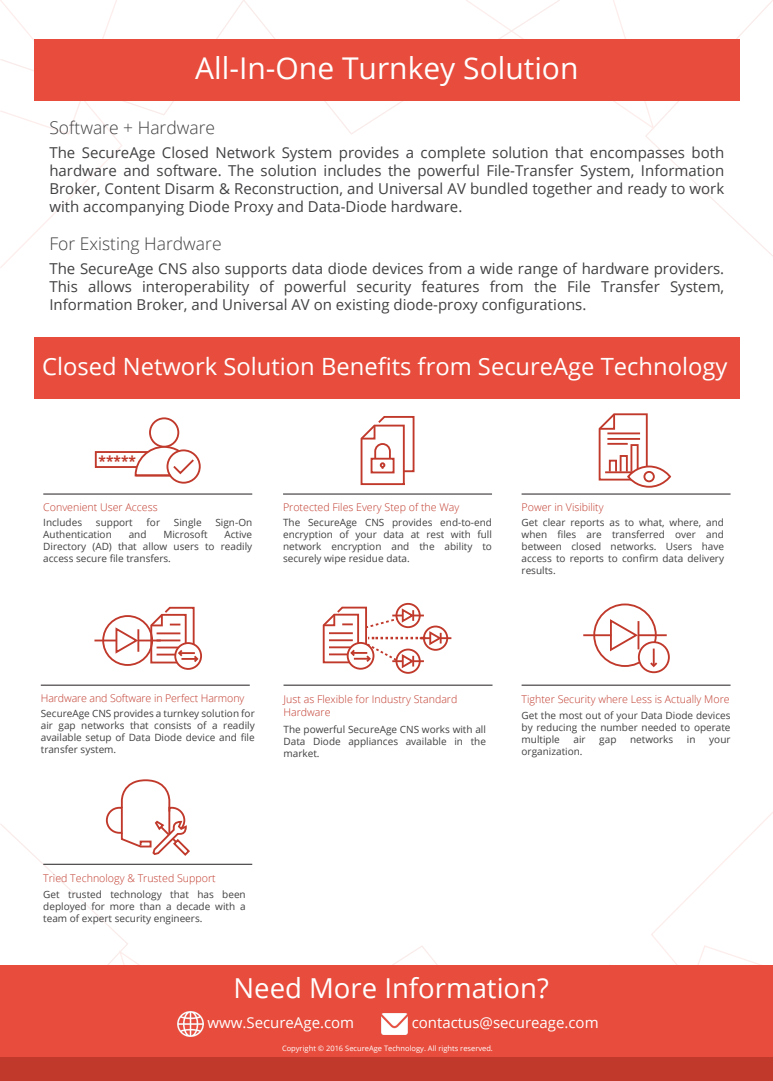
<style>
.page{position:relative;width:773px;height:1081px;background:#fff}
.page>*{position:absolute;margin:0;border:0;box-sizing:border-box;transform-origin:0 0}
.t1{font:30px "Open Sans";color:#fff}
.t2{font:27.5px "Open Sans";color:#fff}
.t3{font:23.75px "Open Sans";color:#fff}
.t4{font:300 17.5px "Open Sans";color:#414042}
.t5{font:15px/18px "Open Sans";color:#414042;text-align:justify}
.t6{font:15px "Open Sans";color:#fff}
.t7{font:700 13.75px "Open Sans";color:#c0392b}
.t8{font:300 10.62px/12.8px "Open Sans";color:#c0392b}
.t9{font:10px/12px "Open Sans";color:#414042;text-align:justify}
.t10{font:7.5px "Open Sans";color:#fff}
</style>
<div class="page">
<svg style="left:613px;top:0;width:160px;height:256px"></svg>
<svg style="left:0;top:136px;width:122px;height:132px"></svg>
<svg style="left:0;top:0;width:560px;height:136px"></svg>
<svg style="left:651px;top:812px;width:122px;height:132px"></svg>
<div style="left:0;top:965px;width:773px;height:102px;background:#e74c3c"></div>
<div style="left:0;top:1058px;width:773px;height:23px;background:#c0392b"></div>
<img style="left:382px;top:1014px;width:25px;height:20px">
<div style="left:34px;top:337px;width:705px;height:61px;background:#e74c3c"></div>
<hr style="left:283px;top:494px;width:209px;height:1px;background:#231f20">
<svg style="left:360px;top:416px;width:55px;height:70px"></svg>
<hr style="left:522px;top:494px;width:208px;height:1px;background:#231f20">
<svg style="left:598px;top:413px;width:50px;height:68px"></svg>
<div style="left:609px;top:460px;width:8px;height:12px;border:2px solid #c0392b"></div>
<div style="left:630px;top:444px;width:9px;height:28px;border:2px solid #c0392b"></div>
<div style="left:620px;top:455px;width:8px;height:17px;border:2px solid #c0392b"></div>
<hr style="left:605px;top:471px;width:37px;height:2px;background:#c0392b">
<hr style="left:607px;top:438px;width:33px;height:2px;background:#c0392b">
<hr style="left:607px;top:432px;width:33px;height:2px;background:#c0392b">
<hr style="left:607px;top:443px;width:21px;height:2px;background:#c0392b">
<svg style="left:628px;top:466px;width:42px;height:21px"></svg>
<div style="left:627px;top:465px;width:44px;height:23px;border:2px solid #c0392b;border-radius:50%"></div>
<div style="left:643px;top:471px;width:12px;height:11px;border:2px solid #c0392b;border-radius:50%"></div>
<hr style="left:41px;top:685px;width:209px;height:1px;background:#231f20">
<svg style="left:103px;top:616px;width:49px;height:49px"></svg>
<div style="left:102px;top:615px;width:51px;height:51px;border:2px solid #c0392b;border-radius:50%"></div>
<svg style="left:115px;top:626px;width:24px;height:29px"></svg>
<hr style="left:94px;top:639px;width:23px;height:2px;background:#c0392b">
<hr style="left:137px;top:629px;width:2px;height:23px;background:#c0392b">
<hr style="left:138px;top:639px;width:23px;height:2px;background:#c0392b">
<svg style="left:175px;top:643px;width:26px;height:26px"></svg>
<div style="left:174px;top:642px;width:28px;height:28px;border:2px solid #c0392b;border-radius:50%"></div>
<svg style="left:149px;top:606px;width:51px;height:58px"></svg>
<hr style="left:284px;top:685px;width:208px;height:1px;background:#231f20">
<div style="left:395px;top:603px;width:26px;height:25px;border:2px solid #c0392b;border-radius:50%"></div>
<div style="left:395px;top:648px;width:26px;height:26px;border:2px solid #c0392b;border-radius:50%"></div>
<svg style="left:322px;top:606px;width:129px;height:64px"></svg>
<hr style="left:522px;top:685px;width:208px;height:1px;background:#231f20">
<div style="left:593px;top:603px;width:64px;height:64px;border:2px solid #c0392b;border-radius:50%"></div>
<svg style="left:609px;top:619px;width:30px;height:34px"></svg>
<hr style="left:583px;top:634px;width:28px;height:2px;background:#c0392b">
<hr style="left:637px;top:621px;width:2px;height:28px;background:#c0392b">
<hr style="left:638px;top:634px;width:29px;height:2px;background:#c0392b">
<div style="left:639px;top:642px;width:30px;height:30px;background:#fff;border-radius:50%"></div>
<div style="left:638px;top:641px;width:32px;height:32px;border:2px solid #c0392b;border-radius:50%"></div>
<svg style="left:650px;top:648px;width:8px;height:20px"></svg>
<svg style="left:0;top:779px;width:309px;height:279px"></svg>
<div style="left:34px;top:39px;width:706px;height:62px;background:#e74c3c"></div>
<hr style="left:43px;top:494px;width:209px;height:1px;background:#231f20">
<div style="left:95px;top:451px;width:68px;height:17px;background:#fff;border:2px solid #c0392b"></div>
<div style="left:149px;top:417px;width:30px;height:31px;border:2px solid #c0392b;border-radius:50%"></div>
<div style="left:166px;top:449px;width:35px;height:35px;border:2px solid #c0392b;border-radius:50%"></div>
<svg style="left:134px;top:445px;width:62px;height:32px"></svg>
<h1 class="t1" style="left:195px;top:47px;width:385px">All-In-One Turnkey Solution</h1>
<h3 class="t4" style="left:49px;top:115px;width:167px">Software + Hardware</h3>
<p class="t5" style="left:49px;top:144px;width:676px">The SecureAge Closed Network System provides a complete solution that encompasses both hardware and software. The solution includes the powerful File-Transfer System, Information Broker, Content Disarm &amp; Reconstruction, and Universal AV bundled together and ready to work with accompanying Diode Proxy and Data-Diode hardware.</p>
<h3 class="t4" style="left:49px;top:232px;width:174px">For Existing Hardware</h3>
<p class="t5" style="left:49px;top:260px;width:676px">The SecureAge CNS also supports data diode devices from a wide range of hardware providers.<br>This allows interoperability of powerful security features from the File Transfer System, Information Broker, and Universal AV on existing diode-proxy configurations.</p>
<h3 class="t3" style="left:42px;top:350px;width:687px">Closed Network Solution Benefits from SecureAge Technology</h3>
<h3 class="t7" style="left:99px;top:451px;width:39px">*****</h3>
<p class="t8" style="left:43px;top:500px;width:116px">Convenient User Access</p>
<p class="t9" style="left:43px;top:516px;width:40px">Includes</p>
<p class="t9" style="left:96px;top:516px;width:38px">support</p>
<p class="t9" style="left:147px;top:516px;width:15px">for</p>
<p class="t9" style="left:174px;top:516px;width:29px">Single</p>
<p class="t9" style="left:215px;top:516px;width:38px">Sign-On</p>
<p class="t9" style="left:43px;top:528px;width:70px">Authentication</p>
<p class="t9" style="left:129px;top:528px;width:19px">and</p>
<p class="t9" style="left:163px;top:528px;width:46px">Microsoft</p>
<p class="t9" style="left:43px;top:528px;width:210px;text-indent:181px">Active Directory (AD) that allow users to readily access secure file transfers.</p>
<p class="t8" style="left:283px;top:500px;width:178px">Protected Files Every Step of the Way</p>
<p class="t9" style="left:283px;top:516px;width:210px">The SecureAge CNS provides end-to-end encryption of your data at rest with full network encryption and the ability to securely wipe residue data.</p>
<p class="t8" style="left:522px;top:500px;width:84px">Power in Visibility</p>
<p class="t9" style="left:522px;top:516px;width:204px">Get clear reports as to what, where, and when files are transferred over and between closed networks. Users have access to reports to confirm data delivery results.</p>
<p class="t8" style="left:41px;top:692px;width:205px">Hardware and Software in Perfect Harmony</p>
<p class="t9" style="left:41px;top:707px;width:215px">SecureAge CNS provides a turnkey solution for air gap networks that consists of a readily available setup of Data Diode device and file transfer system.</p>
<p class="t8" style="left:284px;top:692px;width:175px">Just as Flexible for Industry Standard<br>Hardware</p>
<p class="t9" style="left:284px;top:722px;width:204px">The powerful SecureAge CNS works with all Data Diode appliances available in the market.</p>
<p class="t8" style="left:522px;top:692px;width:210px">Tighter Security where Less is Actually More</p>
<p class="t9" style="left:522px;top:709px;width:210px">Get the most out of your Data Diode devices by reducing the number needed to operate multiple</p>
<p class="t9" style="left:573px;top:733px;width:14px">air</p>
<p class="t9" style="left:599px;top:733px;width:19px">gap</p>
<p class="t9" style="left:630px;top:733px;width:45px">networks</p>
<p class="t9" style="left:687px;top:733px;width:10px">in</p>
<p class="t9" style="left:709px;top:733px;width:23px">your</p>
<p class="t9" style="left:522px;top:745px;width:62px">organization.</p>
<p class="t8" style="left:43px;top:872px;width:174px">Tried Technology &amp; Trusted Support</p>
<p class="t9" style="left:43px;top:888px;width:204px">Get trusted technology that has been deployed for more than a decade with a team of expert security engineers.</p>
<h2 class="t2" style="left:234px;top:969px;width:317px">Need More Information?</h2>
<h3 class="t6" style="left:207px;top:1012px;width:148px">www.SecureAge.com</h3>
<h3 class="t6" style="left:412px;top:1012px;width:188px">contactus@secureage.com</h3>
<p class="t10" style="left:282px;top:1043px;width:212px">Copyright © 2016 SecureAge Technology. All rights reserved.</p>
</div>
